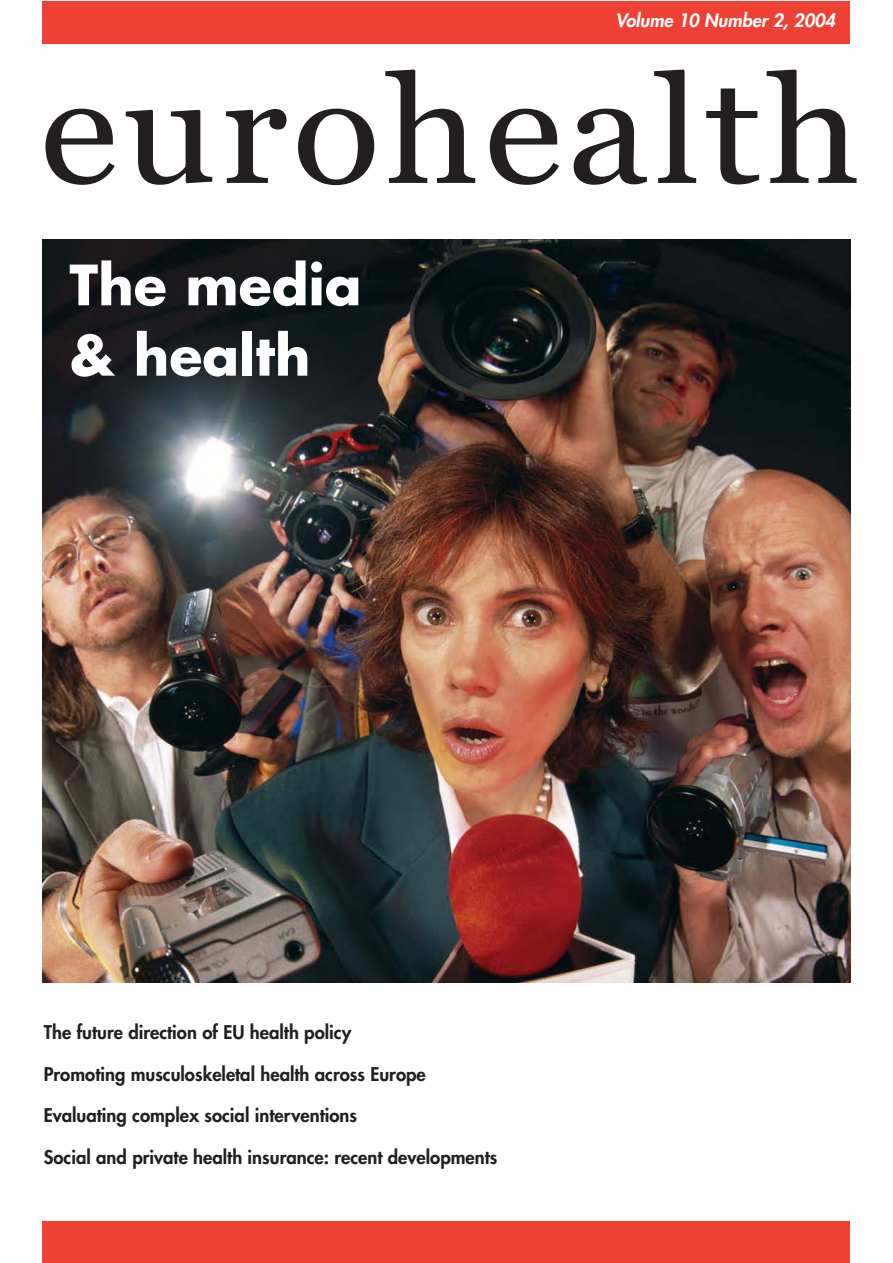
<style>
.page{position:relative;width:893px;height:1263px;background:#fff}
.page>*{position:absolute;margin:0;border:0;box-sizing:border-box;transform-origin:0 0}
.t1{font:150px "Georgia";letter-spacing:.03em;color:#231f20;scale:1.08 1}
.t2{font:700 54px/70.3px "Futura";color:#fff}
.t3{font:800 18.45px "Futura";color:#231f20}
.t4{font:italic 800 18px "Futura";color:#fff}
</style>
<div class="page">
<img style="left:42px;top:239px;width:808px;height:744px">
<div style="left:42px;top:1px;width:808px;height:43px;background:#ef4035"></div>
<div style="left:42px;top:1222px;width:808px;height:41px;background:#ef4035"></div>
<p class="t4" style="left:616px;top:11px;width:224px">Volume 10 Number 2, 2004</p>
<h1 class="t1" style="left:40px;top:70px;width:761px">eurohealth</h1>
<h2 class="t2" style="left:69px;top:255px;width:294px">The media &amp; health</h2>
<p class="t3" style="left:44px;top:1023px;width:309px">The future direction of EU health policy</p>
<p class="t3" style="left:44px;top:1065px;width:383px">Promoting musculoskeletal health across Europe</p>
<p class="t3" style="left:44px;top:1106px;width:315px">Evaluating complex social interventions</p>
<p class="t3" style="left:44px;top:1148px;width:455px">Social and private health insurance: recent developments</p>
</div>
